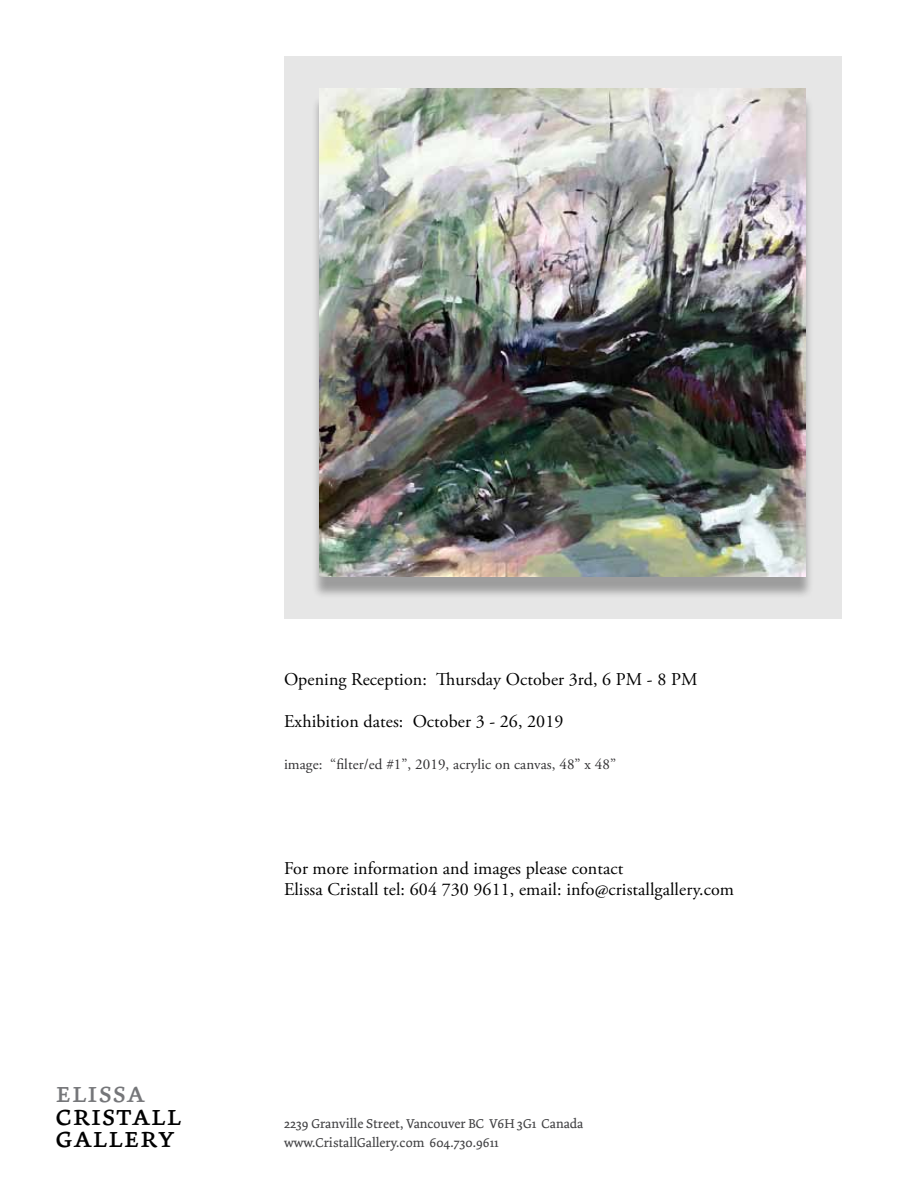
<style>
.page{position:relative;width:918px;height:1188px;background:#fff}
.page>*{position:absolute;margin:0;border:0;box-sizing:border-box;transform-origin:0 0}
.t1{font:30px/22.5px "Dolly Small Caps";color:#000}
.t2{font:30px "Dolly Small Caps";color:#757679}
.t3{font:18px/21px "Adobe Garamond Pro";letter-spacing:.005em;color:#000}
.t4{font:15px "Adobe Garamond Pro";letter-spacing:.005em;color:#302f31}
.t5{font:13.5px/19.5px "Dolly";color:#404042}
</style>
<div class="page">
<div style="left:284px;top:56px;width:557px;height:563px;background:#e6e6e6"></div>
<div style="left:312px;top:95px;width:501px;height:505px;background:#000;opacity:.32"></div>
<img style="left:320px;top:89px;width:485px;height:487px">
<p class="t3" style="left:284px;top:669px;width:415px">Opening Reception: Thursday October 3rd, 6 PM - 8 PM</p>
<p class="t3" style="left:284px;top:711px;width:281px">Exhibition dates: October 3 - 26, 2019</p>
<p class="t4" style="left:284px;top:755px;width:334px">image: “filter/ed #1”, 2019, acrylic on canvas, 48” x 48”</p>
<p class="t3" style="left:284px;top:858px;width:452px">For more information and images please contact<br>Elissa Cristall tel: 604 730 9611, email: info@cristallgallery.com</p>
<h1 class="t2" style="left:55px;top:1074px;width:92px">elissa</h1>
<h1 class="t1" style="left:55px;top:1104px;width:128px">cristall gallery</h1>
<p class="t5" style="left:284px;top:1114px;width:301px">2239 Granville Street, Vancouver BC V6H 3G1 Canada www.CristallGallery.com 604.730.9611</p>
</div>
